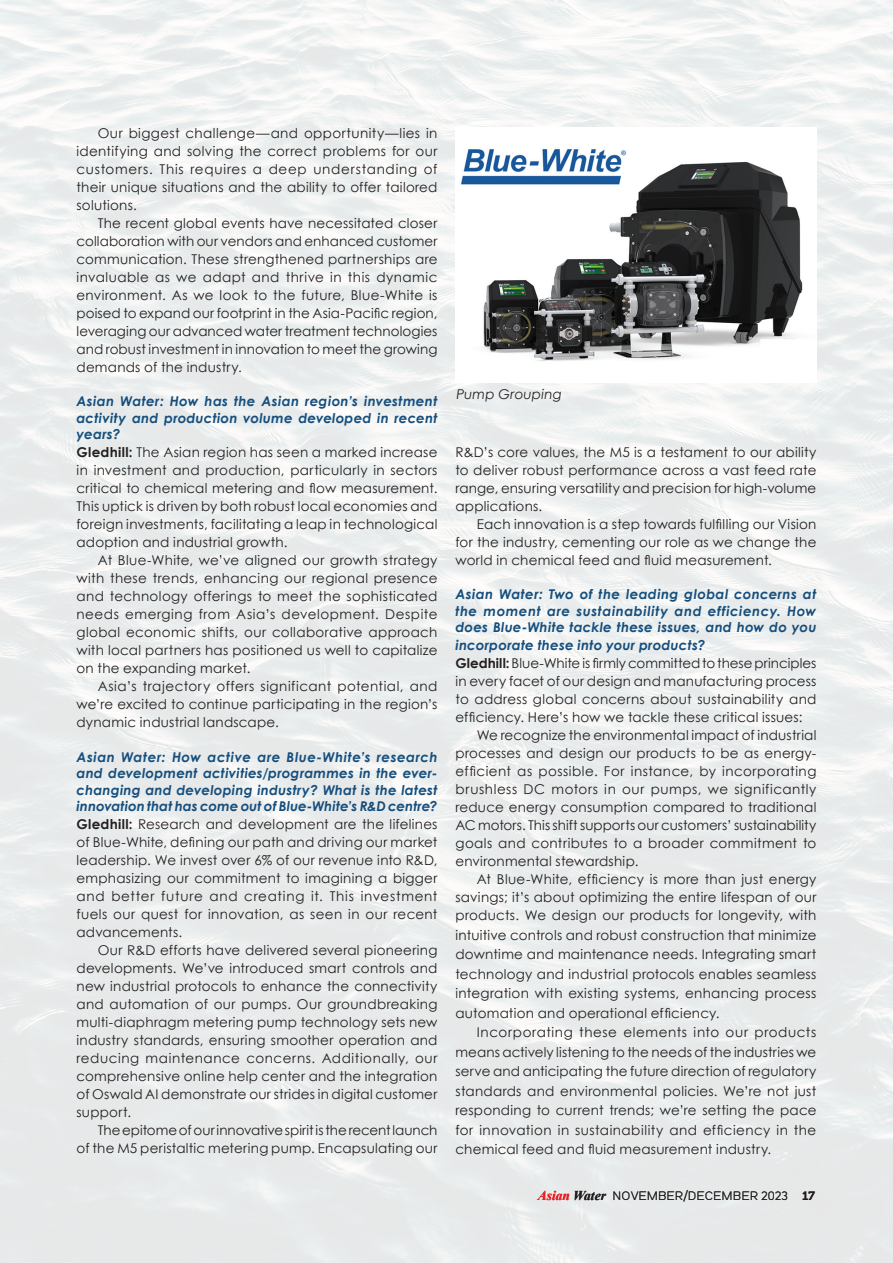
<style>
.page{position:relative;width:893px;height:1263px;background:#fff}
.page>*{position:absolute;margin:0;border:0;box-sizing:border-box;transform-origin:0 0}
.Body_text{font:13.5px/18px "Century Gothic";letter-spacing:.015em;color:#231f20;text-align:justify}
.Body_text-2{font:italic 700 13.5px/16.5px "Century Gothic";letter-spacing:.015em;color:#154e7d;text-align:justify}
.Body_text-3{font:italic 13.5px "Century Gothic";letter-spacing:.015em;color:#231f20}
.t1{font:12px "Powdah";color:#231f20}
.s1{font-weight:700}
.s2{font-family:"Times New Roman";font-weight:700;font-style:italic;font-size:13.5px;color:#ee1d23}
.s3{font-family:"Times New Roman";font-weight:700;font-style:italic;font-size:13.5px}
.s4{font-family:"Museo 700"}
</style>
<div class="page">
<img style="left:459px;top:147px;width:357px;height:215px">
<p class="Body_text" style="left:77px;top:124px;width:362px;text-indent:21px">Our biggest challenge—and opportunity—lies in identifying and solving the correct problems for our customers. This requires a deep understanding of their unique situations and the ability to offer tailored solutions.</p>
<p class="Body_text" style="left:77px;top:214px;width:362px;text-indent:21px">The recent global events have necessitated closer collaboration with our vendors and enhanced customer communication. These strengthened partnerships are invaluable as we adapt and thrive in this dynamic environment. As we look to the future, Blue-White is poised to expand our footprint in the Asia-Pacific region, leveraging our advanced water treatment technologies and robust investment in innovation to meet the growing demands of the industry.</p>
<p class="Body_text-2" style="left:77px;top:392px;width:362px">Asian Water: How has the Asian region’s investment activity and production volume developed in recent years?</p>
<p class="Body_text" style="left:77px;top:443px;width:362px"><span class="s1">Gledhill:</span> The Asian region has seen a marked increase in investment and production, particularly in sectors critical to chemical metering and flow measurement.<br>This uptick is driven by both robust local economies and foreign investments, facilitating a leap in technological adoption and industrial growth.</p>
<p class="Body_text" style="left:77px;top:551px;width:362px;text-indent:21px">At Blue-White, we’ve aligned our growth strategy with these trends, enhancing our regional presence and technology offerings to meet the sophisticated needs emerging from Asia’s development. Despite global economic shifts, our collaborative approach with local partners has positioned us well to capitalize on the expanding market.</p>
<p class="Body_text" style="left:77px;top:677px;width:362px;text-indent:21px">Asia’s trajectory offers significant potential, and we’re excited to continue participating in the region’s dynamic industrial landscape.</p>
<p class="Body_text-2" style="left:77px;top:748px;width:362px">Asian Water: How active are Blue-White’s research and development activities/programmes in the ever&shy;changing and developing industry? What is the latest innovation that has come out of Blue-White’s R&amp;D centre?</p>
<p class="Body_text" style="left:77px;top:815px;width:362px"><span class="s1">Gledhill:</span> Research and development are the lifelines of Blue-White, defining our path and driving our market leadership. We invest over 6% of our revenue into R&amp;D, emphasizing our commitment to imagining a bigger and better future and creating it. This investment fuels our quest for innovation, as seen in our recent advancements.</p>
<p class="Body_text" style="left:77px;top:941px;width:362px;text-indent:21px">Our R&amp;D efforts have delivered several pioneering developments. We’ve introduced smart controls and new industrial protocols to enhance the connectivity and automation of our pumps. Our groundbreaking multi-diaphragm metering pump technology sets new industry standards, ensuring smoother operation and reducing maintenance concerns. Additionally, our comprehensive online help center and the integration of Oswald AI demonstrate our strides in digital customer support.</p>
<p class="Body_text" style="left:77px;top:1121px;width:362px;text-align:right">The epitome of our innovative spirit is the recent launch<br>of the M5 peristaltic metering pump. Encapsulating our</p>
<p class="Body_text-3" style="left:456px;top:385px;width:107px">Pump Grouping</p>
<p class="Body_text" style="left:455px;top:443px;width:362px">R&amp;D’s core values, the M5 is a testament to our ability to deliver robust performance across a vast feed rate range, ensuring versatility and precision for high-volume applications.</p>
<p class="Body_text" style="left:455px;top:515px;width:362px;text-indent:21px">Each innovation is a step towards fulfilling our Vision for the industry, cementing our role as we change the world in chemical feed and fluid measurement.</p>
<p class="Body_text-2" style="left:455px;top:586px;width:362px">Asian Water: Two of the leading global concerns at the moment are sustainability and efficiency. How does Blue-White tackle these issues, and how do you</p>
<p class="Body_text-2" style="left:455px;top:637px;width:251px">incorporate these into your products?</p>
<p class="Body_text" style="left:455px;top:654px;width:362px"><span class="s1">Gledhill:</span> Blue-White is firmly committed to these principles in every facet of our design and manufacturing process to address global concerns about sustainability and efficiency. Here’s how we tackle these critical issues:</p>
<p class="Body_text" style="left:455px;top:726px;width:362px;text-indent:21px">We recognize the environmental impact of industrial processes and design our products to be as energy&shy;efficient as possible. For instance, by incorporating brushless DC motors in our pumps, we significantly reduce energy consumption compared to traditional AC motors. This shift supports our customers’ sustainability goals and contributes to a broader commitment to environmental stewardship.</p>
<p class="Body_text" style="left:455px;top:870px;width:362px;text-indent:21px">At Blue-White, efficiency is more than just energy savings; it’s about optimizing the entire lifespan of our products. We design our products for longevity, with</p>
<p class="Body_text" style="left:455px;top:925px;width:362px;line-height:19.5px">intuitive controls and robust construction that minimize downtime and maintenance needs. Integrating smart technology and industrial protocols enables seamless integration with existing systems, enhancing process automation and operational efficiency.</p>
<p class="Body_text" style="left:455px;top:1022px;width:362px;line-height:19.5px;text-indent:21px">Incorporating these elements into our products means actively listening to the needs of the industries we serve and anticipating the future direction of regulatory standards and environmental policies. We’re not just responding to current trends; we’re setting the pace for innovation in sustainability and efficiency in the chemical feed and fluid measurement industry.</p>
<p class="t1" style="left:538px;top:1189px;width:279px"><span class="s2">Asian</span> <span class="s3">Water</span> NOVEMBER/DECEMBER 2023 <span class="s4">17</span></p>
</div>
